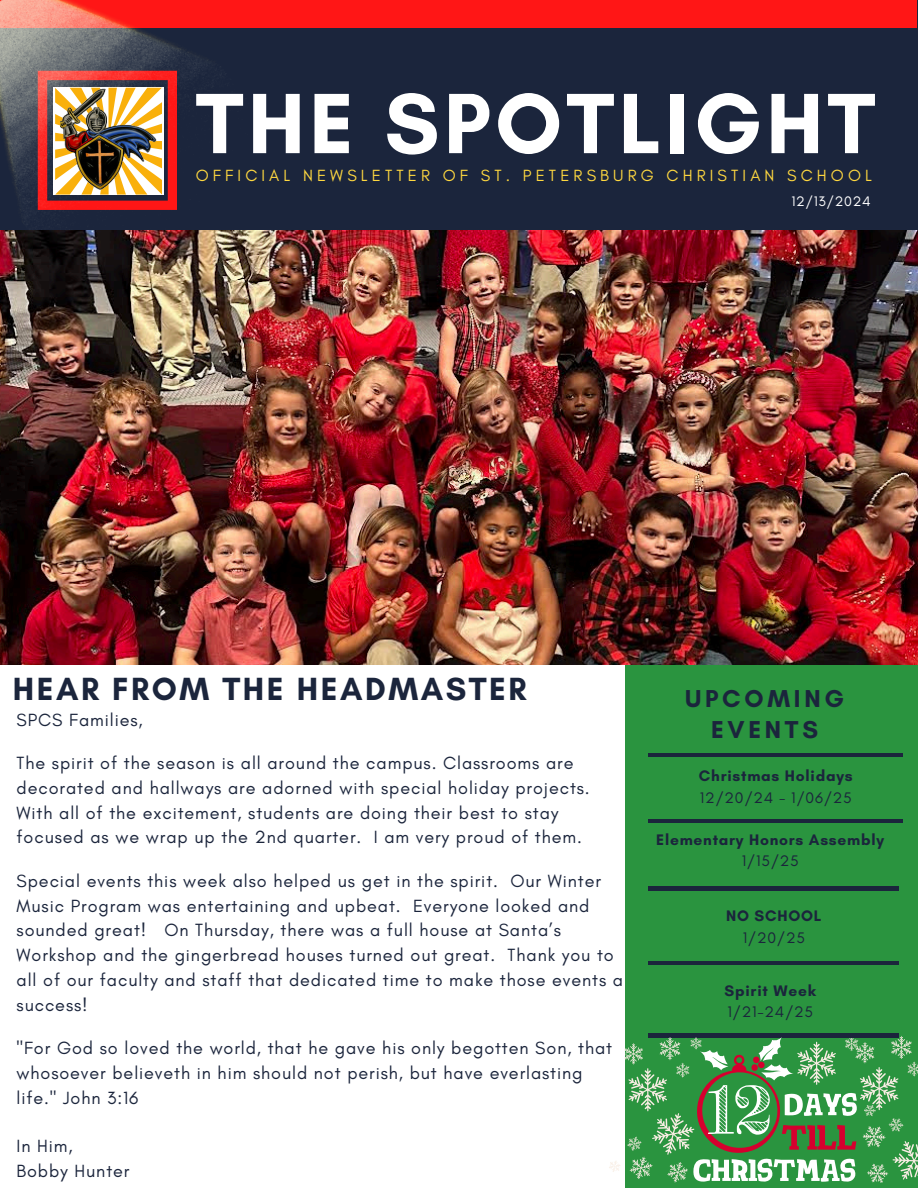
<style>
.page{position:relative;width:918px;height:1188px;background:#fff}
.page>*{position:absolute;margin:0;border:0;box-sizing:border-box;transform-origin:0 0}
.t1{font:700 87.15px "Glacial Indifference";letter-spacing:.05em;color:#fff}
.t2{font:700 32.7px "Glacial Indifference";letter-spacing:.075em;color:#1b253c}
.t3{font:700 24.9px/30.8px "Glacial Indifference";letter-spacing:.15em;color:#1b253c;text-align:center}
.t4{font:18px/24.8px "Glacial Indifference";letter-spacing:.05em;color:#1b253c}
.t5{font:16.5px "Glacial Indifference";letter-spacing:.25em;color:#ffd840}
.t6{font:700 15.6px/21.3px "Glacial Indifference";letter-spacing:.05em;color:#1b253c;text-align:center}
.t7{font:15.6px "Glacial Indifference";letter-spacing:.05em;color:#1b253c}
.t8{font:14.1px "Glacial Indifference";letter-spacing:.05em;color:#fff}
.s1{font-weight:400}
</style>
<div class="page">
<div style="left:0;top:0;width:918px;height:231px;background:#1b253c"></div>
<div style="left:0;top:0;width:916px;height:28px;background:#ff1616"></div>
<img style="left:0;top:0;width:279px;height:231px">
<svg style="left:38px;top:71px;width:139px;height:139px"></svg>
<img style="left:60px;top:87px;width:97px;height:104px">
<div style="left:626px;top:628px;width:292px;height:560px;background:#2a943f"></div>
<hr style="left:649px;top:754px;width:254px;height:3px;background:#1b253c">
<hr style="left:649px;top:887px;width:250px;height:3px;background:#1b253c">
<hr style="left:649px;top:819px;width:254px;height:3px;background:#1b253c">
<img style="left:0;top:231px;width:918px;height:434px">
<hr style="left:649px;top:961px;width:250px;height:4px;background:#1b253c">
<hr style="left:649px;top:1034px;width:250px;height:3px;background:#1b253c">
<svg style="left:609px;top:1036px;width:309px;height:149px"></svg>
<p class="t1" style="left:196px;top:70px;width:681px">THE SPOTLIGHT</p>
<p class="t5" style="left:196px;top:165px;width:678px">OFFICIAL NEWSLETTER OF ST. PETERSBURG CHRISTIAN SCHOOL</p>
<p class="t8" style="left:791px;top:192px;width:81px">12/13/2024</p>
<h4 class="t2" style="left:13px;top:669px;width:515px">HEAR FROM THE HEADMASTER</h4>
<p class="t4" style="left:17px;top:707px;width:128px">SPCS Families,</p>
<p class="t4" style="left:17px;top:750px;width:575px">The spirit of the season is all around the campus. Classrooms are decorated and hallways are adorned with special holiday projects.<br>With all of the excitement, students are doing their best to stay focused as we wrap up the 2nd quarter. I am very proud of them.</p>
<p class="t4" style="left:17px;top:868px;width:608px">Special events this week also helped us get in the spirit. Our Winter Music Program was entertaining and upbeat. Everyone looked and sounded great! On Thursday, there was a full house at Santa’s Workshop and the gingerbread houses turned out great. Thank you to all of our faculty and staff that dedicated time to make those events a success!</p>
<p class="t4" style="left:17px;top:1035px;width:597px">"For God so loved the world, that he gave his only begotten Son, that whosoever believeth in him should not perish, but have everlasting life." John 3:16</p>
<h1 class="t4" style="left:17px;top:1134px;width:114px">In Him,<br>Bobby Hunter</h1>
<p class="t3" style="left:685px;top:683px;width:160px">UPCOMING<br>EVENTS</p>
<h3 class="t6" style="left:699px;top:765px;width:155px">Christmas Holidays</h3>
<p class="t7" style="left:700px;top:788px;width:154px">12/20/24 - 1/06/25</p>
<p class="t6" style="left:656px;top:828px;width:229px">Elementary Honors Assembly</p>
<p class="t7" style="left:742px;top:851px;width:59px">1/15/25</p>
<p class="t6" style="left:726px;top:905px;width:97px">NO SCHOOL<br><span class="s1">1/20/25</span></p>
<p class="t6" style="left:725px;top:980px;width:93px">Spirit Week</p>
<h6 class="t7" style="left:727px;top:1002px;width:87px">1/21-24/25</h6>
</div>
